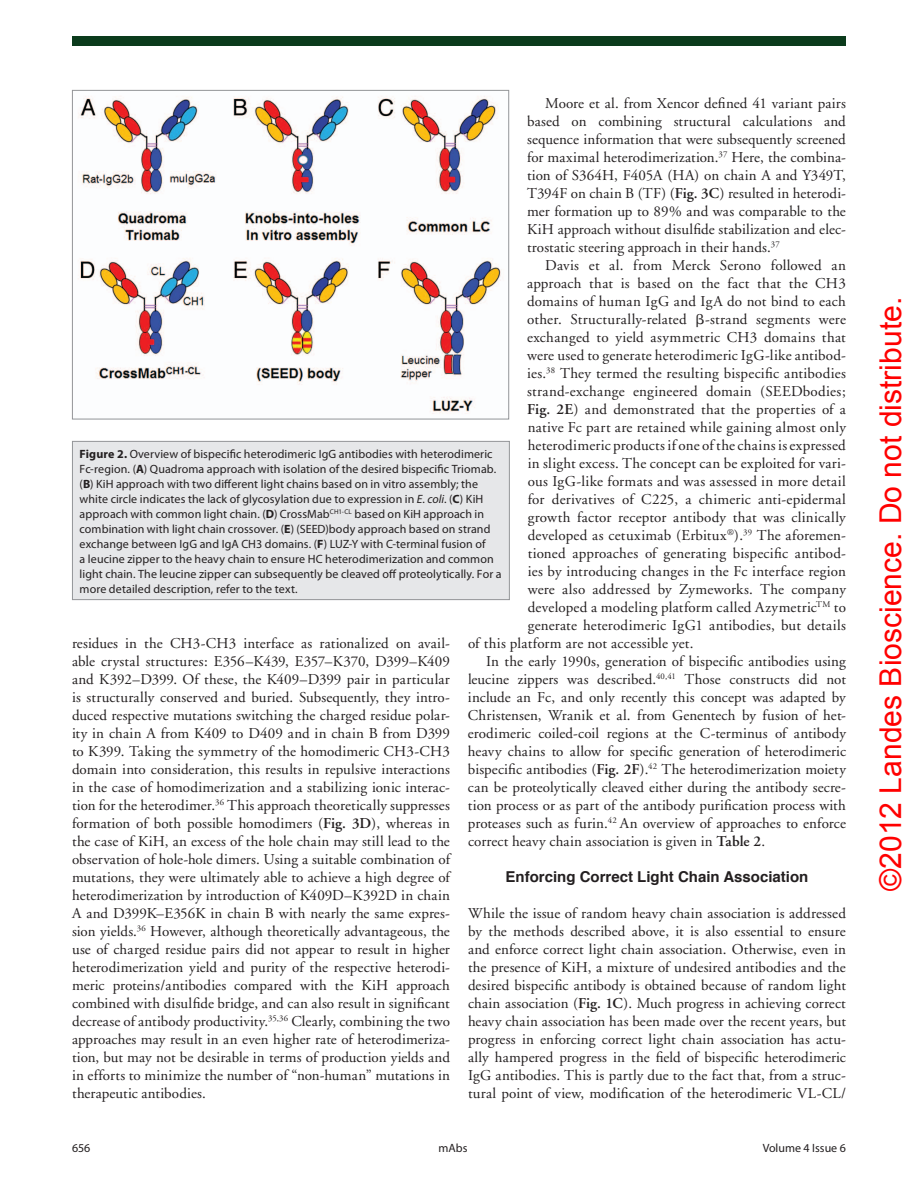
<style>
.page{position:relative;width:918px;height:1188px;background:#fff}
.page>*{position:absolute;margin:0;border:0;box-sizing:border-box;transform-origin:0 0}
.t1{font:30.15px "Arial";color:#f00}
.t2{font:15px/18px "Adobe Garamond";letter-spacing:.01em;color:#231f20;text-align:justify}
.t3{font:700 15px "Helvetica";color:#231f20}
.t4{font:12px/15px "Myriad Pro";letter-spacing:.005em;color:#231f20}
.s1{font-weight:600}
.s2{font-family:"Universal Std Greekw Math Pi"}
.s3{font-weight:700}
.s4{font-style:italic}
.s5{font-family:"Myriad";font-weight:700}
</style>
<div class="page">
<div style="left:72px;top:36px;width:774px;height:10px;background:#0b3b1c"></div>
<div style="left:72px;top:441px;width:437px;height:159px;background:#e6e7e9"></div>
<div style="left:72px;top:441px;width:438px;height:159px;border:1px solid #939598"></div>
<img style="left:78px;top:96px;width:424px;height:318px">
<div style="left:72px;top:90px;width:437px;height:329px;border:1px solid #939598"></div>
<p class="t2" style="left:527px;top:95px;width:320px;text-indent:18px">Moore et al. from Xencor defined 41 variant pairs based on combining structural calculations and sequence information that were subsequently screened for maximal heterodimerization.<sup>37</sup> Here, the combina&shy;tion of S364H, F405A (HA) on chain A and Y349T, T394F on chain B (TF) (<span class="s1">Fig. 3C</span>) resulted in heterodi&shy;mer formation up to 89% and was comparable to the KiH approach without disulfide stabilization and elec&shy;trostatic steering approach in their hands.<sup>37</sup></p>
<p class="t2" style="left:545px;top:257px;width:302px">Davis et al. from Merck Serono followed an</p>
<p class="t2" style="left:527px;top:275px;width:320px">approach that is based on the fact that the CH3</p>
<p class="t2" style="left:527px;top:293px;width:320px">domains of human IgG and IgA do not bind to each</p>
<p class="t2" style="left:527px;top:311px;width:320px">other. Structurally-related <span class="s2">β</span>-strand segments were</p>
<p class="t2" style="left:527px;top:329px;width:320px">exchanged to yield asymmetric CH3 domains that</p>
<p class="t2" style="left:527px;top:347px;width:320px">were used to generate heterodimeric IgG-like antibod-</p>
<p class="t2" style="left:527px;top:365px;width:320px">ies.<sup>38</sup> They termed the resulting bispecific antibodies</p>
<p class="t2" style="left:527px;top:383px;width:320px">strand-exchange engineered domain (SEEDbodies;</p>
<p class="t2" style="left:527px;top:401px;width:320px"><span class="s1">Fig. 2E</span>) and demonstrated that the properties of a</p>
<p class="t2" style="left:528px;top:419px;width:320px">native Fc part are retained while gaining almost only</p>
<p class="t2" style="left:528px;top:437px;width:320px">heterodimeric products if one of the chains is expressed</p>
<p class="t2" style="left:528px;top:455px;width:320px">in slight excess. The concept can be exploited for vari-</p>
<p class="t2" style="left:528px;top:473px;width:320px">ous IgG-like formats and was assessed in more detail</p>
<p class="t2" style="left:528px;top:491px;width:320px">for derivatives of C225, a chimeric anti-epidermal</p>
<p class="t2" style="left:528px;top:509px;width:320px">growth factor receptor antibody that was clinically</p>
<p class="t2" style="left:528px;top:527px;width:320px">developed as cetuximab (Erbitux<sup>®</sup>).<sup>39</sup> The aforemen-</p>
<p class="t2" style="left:528px;top:545px;width:320px">tioned approaches of generating bispecific antibod-</p>
<p class="t2" style="left:528px;top:563px;width:320px">ies by introducing changes in the Fc interface region</p>
<p class="t2" style="left:528px;top:581px;width:320px">were also addressed by Zymeworks. The company</p>
<p class="t2" style="left:528px;top:599px;width:320px">developed a modeling platform called Azymetric<sup>TM</sup> to</p>
<p class="t2" style="left:528px;top:617px;width:320px">generate heterodimeric IgG1 antibodies, but details</p>
<p class="t2" style="left:468px;top:635px;width:227px">of this platform are not accessible yet.</p>
<p class="t2" style="left:486px;top:653px;width:361px">In the early 1990s, generation of bispecific antibodies using</p>
<p class="t2" style="left:468px;top:671px;width:379px">leucine zippers was described.<sup>40,41</sup> Those constructs did not</p>
<p class="t2" style="left:468px;top:689px;width:379px">include an Fc, and only recently this concept was adapted by</p>
<p class="t2" style="left:468px;top:707px;width:379px">Christensen, Wranik et al. from Genentech by fusion of het-</p>
<p class="t2" style="left:468px;top:725px;width:379px">erodimeric coiled-coil regions at the C-terminus of antibody</p>
<p class="t2" style="left:468px;top:743px;width:380px">heavy chains to allow for specific generation of heterodimeric</p>
<p class="t2" style="left:468px;top:761px;width:379px">bispecific antibodies (<span class="s1">Fig. 2F</span>).<sup>42</sup> The heterodimerization moiety</p>
<p class="t2" style="left:468px;top:779px;width:379px">can be proteolytically cleaved either during the antibody secre-</p>
<p class="t2" style="left:468px;top:797px;width:379px">tion process or as part of the antibody purification process with</p>
<p class="t2" style="left:468px;top:815px;width:379px">proteases such as furin.<sup>42</sup> An overview of approaches to enforce</p>
<p class="t2" style="left:468px;top:833px;width:299px">correct heavy chain association is given in <span class="s1">Table 2</span>.</p>
<p class="t3" style="left:506px;top:865px;width:304px">Enforcing Correct Light Chain Association</p>
<p class="t2" style="left:468px;top:905px;width:379px">While the issue of random heavy chain association is addressed by the methods described above, it is also essential to ensure and enforce correct light chain association. Otherwise, even in the presence of KiH, a mixture of undesired antibodies and the desired bispecific antibody is obtained because of random light chain association (<span class="s1">Fig. 1C</span>). Much progress in achieving correct heavy chain association has been made over the recent years, but progress in enforcing correct light chain association has actu&shy;ally hampered progress in the field of bispecific heterodimeric IgG antibodies. This is partly due to the fact that, from a struc&shy;tural point of view, modification of the heterodimeric VL-CL/</p>
<p class="t4" style="left:80px;top:446px;width:424px"><span class="s3">Figure 2.</span> Overview of bispecific heterodimeric IgG antibodies with heterodimeric Fc-region. (<span class="s3">A</span>) Quadroma approach with isolation of the desired bispecific Triomab. (<span class="s3">B</span>) KiH approach with two different light chains based on in vitro assembly; the white circle indicates the lack of glycosylation due to expression in <span class="s4">E. coli</span>. (<span class="s5">C</span>) KiH approach with common light chain. (<span class="s5">D</span>) CrossMab<sup>CH1-CL</sup> based on KiH approach in combination with light chain crossover. (<span class="s5">E</span>) (SEED)body approach based on strand exchange between IgG and IgA CH3 domains. (<span class="s5">F</span>) LUZ-Y with C-terminal fusion of<br>a leucine zipper to the heavy chain to ensure HC heterodimerization and common light chain. The leucine zipper can subsequently be cleaved off proteolytically. For a more detailed description, refer to the text.</p>
<p class="t2" style="left:72px;top:635px;width:380px">residues in the CH3-CH3 interface as rationalized on avail&shy;able crystal structures: E356–K439, E357–K370, D399–K409 and K392–D399. Of these, the K409–D399 pair in particular is structurally conserved and buried. Subsequently, they intro&shy;duced respective mutations switching the charged residue polar&shy;ity in chain A from K409 to D409 and in chain B from D399 to K399. Taking the symmetry of the homodimeric CH3-CH3 domain into consideration, this results in repulsive interactions in the case of homodimerization and a stabilizing ionic interac&shy;tion for the heterodimer.<sup>36</sup> This approach theoretically suppresses formation of both possible homodimers (<span class="s1">Fig. 3D</span>), whereas in the case of KiH, an excess of the hole chain may still lead to the observation of hole-hole dimers. Using a suitable combination of mutations, they were ultimately able to achieve a high degree of heterodimerization by introduction of K409D–K392D in chain A and D399K–E356K in chain B with nearly the same expres&shy;sion yields.<sup>36</sup> However, although theoretically advantageous, the use of charged residue pairs did not appear to result in higher heterodimerization yield and purity of the respective heterodi&shy;meric proteins/antibodies compared with the KiH approach combined with disulfide bridge, and can also result in significant decrease of antibody productivity.<sup>35,36</sup> Clearly, combining the two approaches may result in an even higher rate of heterodimeriza&shy;tion, but may not be desirable in terms of production yields and in efforts to minimize the number of “non-human” mutations in therapeutic antibodies.</p>
<p class="t4" style="left:72px;top:1140px;width:20px">656</p>
<p class="t4" style="left:439px;top:1140px;width:30px">mAbs</p>
<p class="t4" style="left:763px;top:1140px;width:85px">Volume 4 Issue 6</p>
<h1 class="t1" style="left:871px;top:891px;width:595px;rotate:-90deg">©2012 Landes Bioscience. Do not distribute.</h1>
</div>
